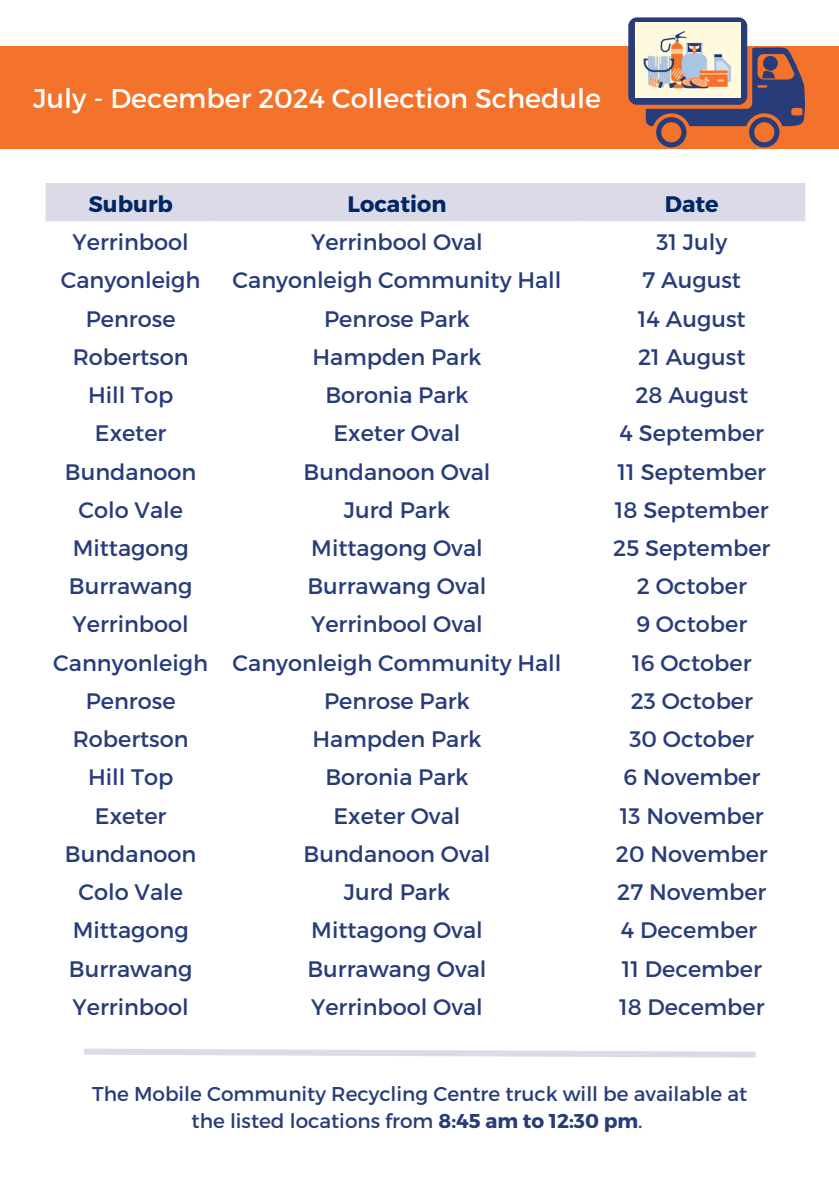
<style>
.page{position:relative;width:839px;height:1191px;background:#fff}
.page>*{position:absolute;margin:0;border:0;box-sizing:border-box;transform-origin:0 0}
.t1{font:27px "Montserrat";color:#fff}
.t2{font:22.4px "Montserrat";color:#273c79}
.t3{font:700 22.4px "Montserrat";color:#002664}
.t4{font:20px/27px "Montserrat";color:#273c79;text-align:center}
.s1{font-weight:700}
</style>
<div class="page">
<div style="left:46px;top:183px;width:759px;height:38px;background:#dbdae8"></div>
<div style="left:0;top:46px;width:838px;height:103px;background:#f3732c"></div>
<svg style="left:628px;top:17px;width:177px;height:130px"></svg>
<div style="left:635px;top:22px;width:105px;height:75px;background:#fffadd"></div>
<img style="left:636px;top:31px;width:103px;height:57px;border-radius:5px">
<svg style="left:84px;top:1048px;width:672px;height:10px"></svg>
<p class="t1" style="left:33px;top:81px;width:569px">July - December 2024 Collection Schedule</p>
<p class="t3" style="left:88px;top:189px;width:86px">Suburb</p>
<p class="t3" style="left:347px;top:189px;width:100px">Location</p>
<h1 class="t3" style="left:664px;top:189px;width:55px">Date</h1>
<p class="t2" style="left:73px;top:228px;width:118px">Yerrinbool</p>
<p class="t2" style="left:311px;top:228px;width:173px">Yerrinbool Oval</p>
<p class="t2" style="left:656px;top:228px;width:72px">31 July</p>
<p class="t2" style="left:61px;top:266px;width:141px">Canyonleigh</p>
<p class="t2" style="left:232px;top:266px;width:330px">Canyonleigh Community Hall</p>
<p class="t2" style="left:642px;top:266px;width:100px">7 August</p>
<p class="t2" style="left:86px;top:304px;width:91px">Penrose</p>
<p class="t2" style="left:324px;top:304px;width:147px">Penrose Park</p>
<p class="t2" style="left:638px;top:304px;width:109px">14 August</p>
<p class="t2" style="left:73px;top:342px;width:117px">Robertson</p>
<p class="t2" style="left:312px;top:342px;width:170px">Hampden Park</p>
<p class="t2" style="left:638px;top:342px;width:109px">21 August</p>
<p class="t2" style="left:88px;top:381px;width:87px">Hill Top</p>
<p class="t2" style="left:325px;top:381px;width:145px">Boronia Park</p>
<p class="t2" style="left:635px;top:381px;width:114px">28 August</p>
<p class="t2" style="left:95px;top:419px;width:73px">Exeter</p>
<p class="t2" style="left:333px;top:419px;width:128px">Exeter Oval</p>
<p class="t2" style="left:619px;top:419px;width:146px">4 September</p>
<p class="t2" style="left:65px;top:457px;width:133px">Bundanoon</p>
<p class="t2" style="left:303px;top:457px;width:188px">Bundanoon Oval</p>
<p class="t2" style="left:617px;top:457px;width:150px">11 September</p>
<p class="t2" style="left:78px;top:495px;width:106px">Colo Vale</p>
<p class="t2" style="left:344px;top:495px;width:108px">Jurd Park</p>
<p class="t2" style="left:615px;top:495px;width:155px">18 September</p>
<p class="t2" style="left:73px;top:533px;width:117px">Mittagong</p>
<p class="t2" style="left:311px;top:533px;width:173px">Mittagong Oval</p>
<p class="t2" style="left:613px;top:533px;width:159px">25 September</p>
<p class="t2" style="left:69px;top:572px;width:125px">Burrawang</p>
<p class="t2" style="left:307px;top:572px;width:181px">Burrawang Oval</p>
<p class="t2" style="left:636px;top:572px;width:112px">2 October</p>
<p class="t2" style="left:73px;top:610px;width:118px">Yerrinbool</p>
<p class="t2" style="left:311px;top:610px;width:173px">Yerrinbool Oval</p>
<p class="t2" style="left:636px;top:610px;width:112px">9 October</p>
<p class="t2" style="left:53px;top:648px;width:156px">Cannyonleigh</p>
<p class="t2" style="left:232px;top:648px;width:330px">Canyonleigh Community Hall</p>
<p class="t2" style="left:632px;top:648px;width:121px">16 October</p>
<p class="t2" style="left:86px;top:686px;width:91px">Penrose</p>
<p class="t2" style="left:324px;top:686px;width:147px">Penrose Park</p>
<p class="t2" style="left:630px;top:686px;width:124px">23 October</p>
<p class="t2" style="left:73px;top:725px;width:117px">Robertson</p>
<p class="t2" style="left:312px;top:725px;width:170px">Hampden Park</p>
<p class="t2" style="left:629px;top:725px;width:126px">30 October</p>
<p class="t2" style="left:88px;top:763px;width:87px">Hill Top</p>
<p class="t2" style="left:325px;top:763px;width:145px">Boronia Park</p>
<p class="t2" style="left:623px;top:763px;width:138px">6 November</p>
<p class="t2" style="left:95px;top:801px;width:73px">Exeter</p>
<p class="t2" style="left:333px;top:801px;width:128px">Exeter Oval</p>
<p class="t2" style="left:620px;top:801px;width:145px">13 November</p>
<p class="t2" style="left:65px;top:839px;width:133px">Bundanoon</p>
<p class="t2" style="left:303px;top:839px;width:188px">Bundanoon Oval</p>
<p class="t2" style="left:616px;top:839px;width:153px">20 November</p>
<p class="t2" style="left:78px;top:878px;width:106px">Colo Vale</p>
<p class="t2" style="left:344px;top:878px;width:108px">Jurd Park</p>
<p class="t2" style="left:617px;top:878px;width:151px">27 November</p>
<p class="t2" style="left:73px;top:916px;width:117px">Mittagong</p>
<p class="t2" style="left:311px;top:916px;width:173px">Mittagong Oval</p>
<p class="t2" style="left:620px;top:916px;width:138px">4 December</p>
<p class="t2" style="left:69px;top:954px;width:125px">Burrawang</p>
<p class="t2" style="left:307px;top:954px;width:181px">Burrawang Oval</p>
<p class="t2" style="left:621px;top:954px;width:142px">11 December</p>
<p class="t2" style="left:73px;top:992px;width:118px">Yerrinbool</p>
<p class="t2" style="left:311px;top:992px;width:173px">Yerrinbool Oval</p>
<p class="t2" style="left:619px;top:992px;width:147px">18 December</p>
<p class="t4" style="left:92px;top:1079px;width:656px">The Mobile Community Recycling Centre truck will be available at the listed locations from <span class="s1">8:45 am to 12:30 pm</span>.</p>
</div>
